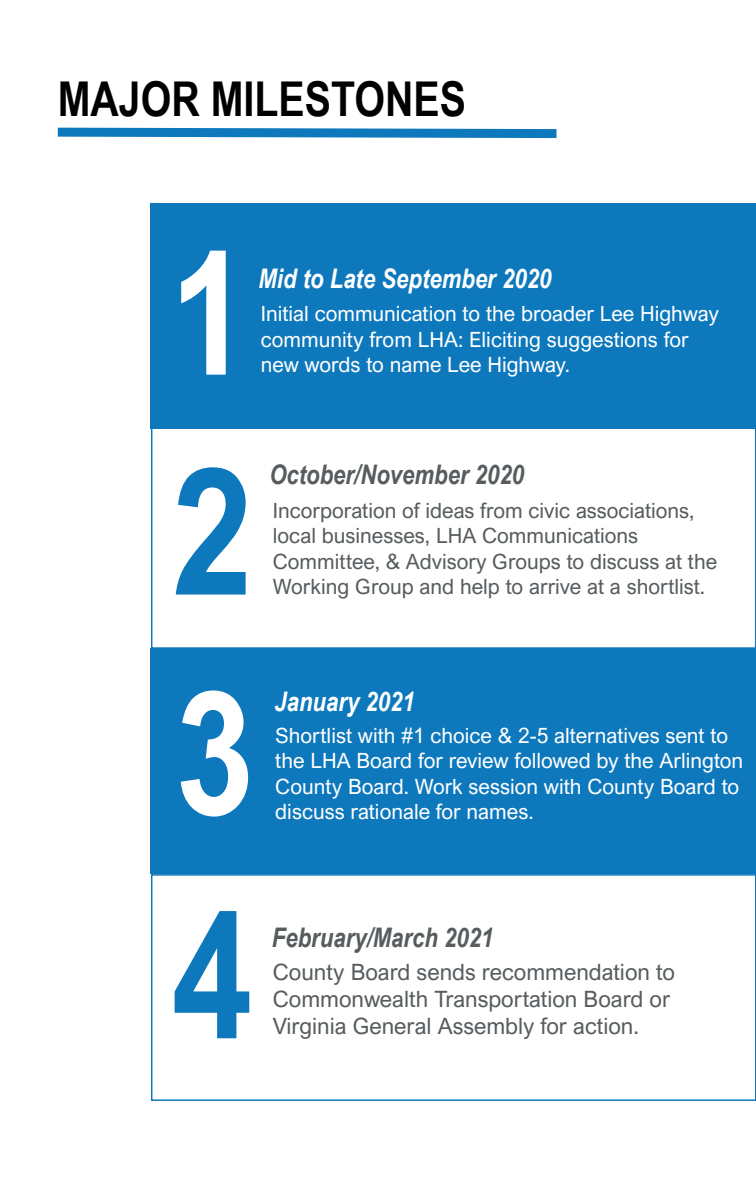
<style>
.page{position:relative;width:756px;height:1188px;background:#fff}
.page>*{position:absolute;margin:0;border:0;box-sizing:border-box;transform-origin:0 0}
.t1{font:700 177px "Arial Narrow";color:#0e78bd}
.t2{font:700 172.5px "Arial Narrow";color:#fff}
.t3{font:700 48px "Arial Narrow";color:#000}
.t4{font:italic 700 27px "Arial Narrow";color:#575c5f}
.t5{font:italic 700 27px "Arial Narrow";color:#fff}
.t6{font:22.5px "Arial Nova";color:#575c5f}
.t7{font:21px/25.2px "Arial Nova";color:#fff}
.t8{font:21px/25.2px "Arial Nova";color:#575c5f}
</style>
<div class="page">
<div style="left:151px;top:874px;width:605px;height:227px;border:2px solid #0e78bd"></div>
<div style="left:151px;top:422px;width:605px;height:227px;border:2px solid #0e78bd"></div>
<div style="left:150px;top:203px;width:605px;height:225px;background:#0e78bd"></div>
<svg style="left:57px;top:127px;width:500px;height:12px"></svg>
<div style="left:151px;top:649px;width:605px;height:225px;background:#0e78bd"></div>
<p class="t3" style="left:58px;top:62px;width:410px">MAJOR MILESTONES</p>
<p class="t2" style="left:170px;top:183px;width:80px">1</p>
<p class="t5" style="left:258px;top:258px;width:294px">Mid to Late September 2020</p>
<p class="t7" style="left:261px;top:301px;width:460px">Initial communication to the broader Lee Highway community from LHA: Eliciting suggestions for</p>
<p class="t7" style="left:261px;top:352px;width:311px">new words to name Lee Highway.</p>
<p class="t1" style="left:172px;top:398px;width:82px">2</p>
<p class="t4" style="left:269px;top:455px;width:256px">October/November 2020</p>
<p class="t8" style="left:273px;top:498px;width:423px">Incorporation of ideas from civic associations,</p>
<p class="t8" style="left:273px;top:523px;width:367px">local businesses, LHA Communications</p>
<p class="t8" style="left:273px;top:549px;width:446px">Committee, &amp; Advisory Groups to discuss at the<br>Working Group and help to arrive at a shortlist.</p>
<p class="t2" style="left:175px;top:623px;width:80px">3</p>
<p class="t5" style="left:274px;top:681px;width:142px">January 2021</p>
<p class="t7" style="left:275px;top:723px;width:470px">Shortlist with #1 choice &amp; 2-5 alternatives sent to the LHA Board for review followed by the Arlington County Board. Work session with County Board to discuss rationale for names.</p>
<p class="t1" style="left:172px;top:842px;width:82px">4</p>
<p class="t4" style="left:272px;top:917px;width:223px">February/March 2021</p>
<p class="t6" style="left:273px;top:959px;width:404px">County Board sends recommendation to</p>
<p class="t6" style="left:273px;top:986px;width:399px">Commonwealth Transportation Board or</p>
<p class="t6" style="left:273px;top:1013px;width:368px">Virginia General Assembly for action.</p>
</div>
